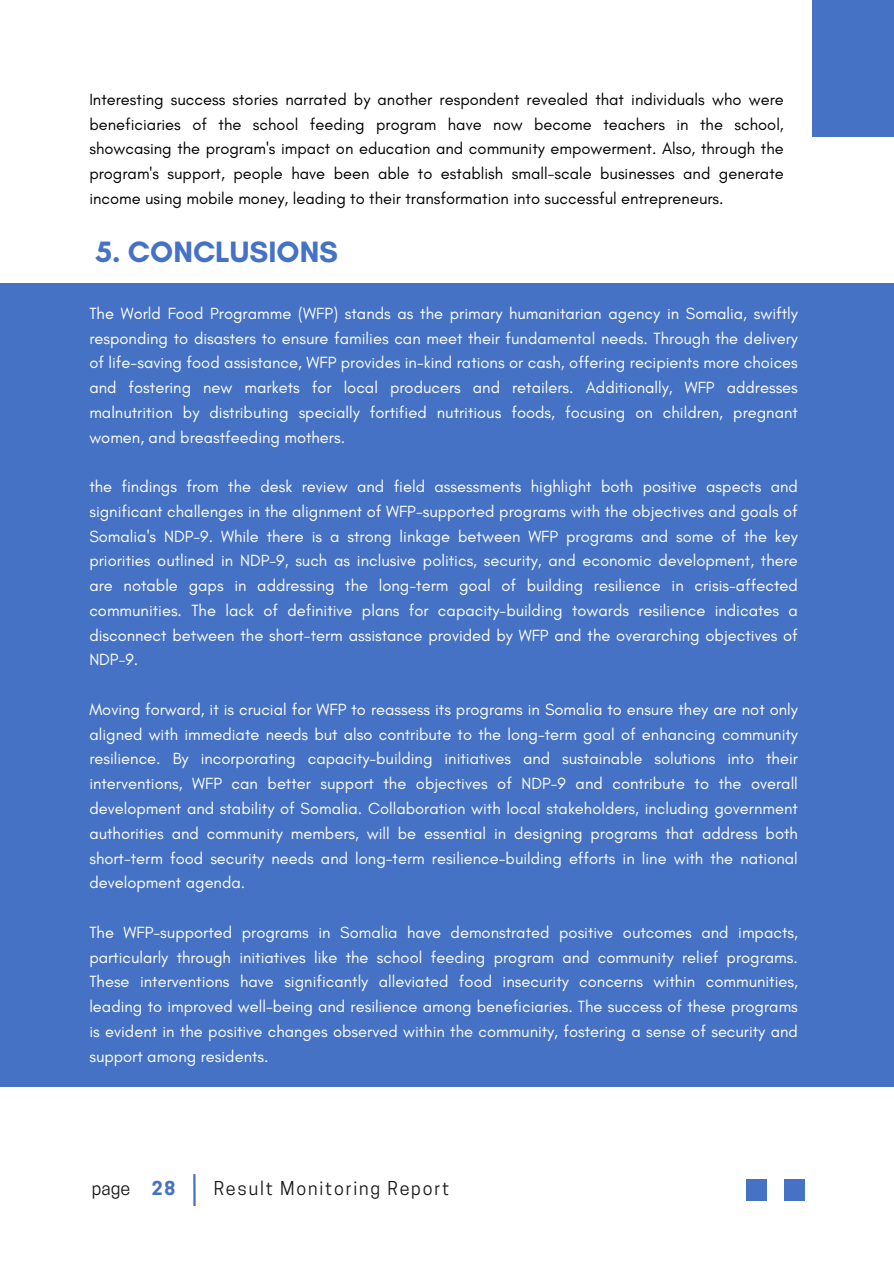
<style>
.page{position:relative;width:894px;height:1264px;background:#fff}
.page>*{position:absolute;margin:0;border:0;box-sizing:border-box;transform-origin:0 0}
.t1{font:700 30px "Glacial Indifference";color:#4572c4}
.t2{font:18px "Cooper Hewitt";letter-spacing:.1em;color:#191717}
.t3{font:16.5px/24.8px "Glacial Indifference";color:#fff;text-align:justify}
.t4{font:16.5px/24.8px "Glacial Indifference";color:#000;text-align:justify}
.s1{font-weight:700;color:#4572c4}
</style>
<div class="page">
<hr style="left:193px;top:1174px;width:2px;height:31px;background:#4572c4">
<div style="left:746px;top:1179px;width:20px;height:21px;background:#4572c4"></div>
<div style="left:783px;top:1179px;width:21px;height:21px;background:#4572c4"></div>
<div style="left:811px;top:0;width:82px;height:137px;background:#4572c4"></div>
<div style="left:0;top:283px;width:893px;height:803px;background:#4572c4"></div>
<p class="t4" style="left:89px;top:87px;width:695px">Interesting success stories narrated by another respondent revealed that individuals who were beneficiaries of the school feeding program have now become teachers in the school, showcasing the program's impact on education and community empowerment. Also, through the program's support, people have been able to establish small-scale businesses and generate income using mobile money, leading to their transformation into successful entrepreneurs.</p>
<h1 class="t1" style="left:96px;top:233px;width:244px">5. CONCLUSIONS</h1>
<p class="t3" style="left:89px;top:300px;width:709px">The World Food Programme (WFP) stands as the primary humanitarian agency in Somalia, swiftly responding to disasters to ensure families can meet their fundamental needs. Through the delivery of life-saving food assistance, WFP provides in-kind rations or cash, offering recipients more choices and fostering new markets for local producers and retailers. Additionally, WFP addresses malnutrition by distributing specially fortified nutritious foods, focusing on children, pregnant women, and breastfeeding mothers.</p>
<p class="t3" style="left:89px;top:474px;width:709px">the findings from the desk review and field assessments highlight both positive aspects and significant challenges in the alignment of WFP-supported programs with the objectives and goals of Somalia's NDP-9. While there is a strong linkage between WFP programs and some of the key priorities outlined in NDP-9, such as inclusive politics, security, and economic development, there are notable gaps in addressing the long-term goal of building resilience in crisis-affected communities. The lack of definitive plans for capacity-building towards resilience indicates a disconnect between the short-term assistance provided by WFP and the overarching objectives of NDP-9.</p>
<p class="t3" style="left:89px;top:696px;width:709px">Moving forward, it is crucial for WFP to reassess its programs in Somalia to ensure they are not only aligned with immediate needs but also contribute to the long-term goal of enhancing community resilience. By incorporating capacity-building initiatives and sustainable solutions into their interventions, WFP can better support the objectives of NDP-9 and contribute to the overall development and stability of Somalia. Collaboration with local stakeholders, including government authorities and community members, will be essential in designing programs that address both short-term food security needs and long-term resilience-building efforts in line with the national development agenda.</p>
<p class="t3" style="left:89px;top:919px;width:709px">The WFP-supported programs in Somalia have demonstrated positive outcomes and impacts, particularly through initiatives like the school feeding program and community relief programs.<br>These interventions have significantly alleviated food insecurity concerns within communities, leading to improved well-being and resilience among beneficiaries. The success of these programs is evident in the positive changes observed within the community, fostering a sense of security and support among residents.</p>
<p class="t2" style="left:92px;top:1181px;width:85px">page <span class="s1">28</span></p>
<p class="t2" style="left:213px;top:1181px;width:237px">Result Monitoring Report</p>
</div>
